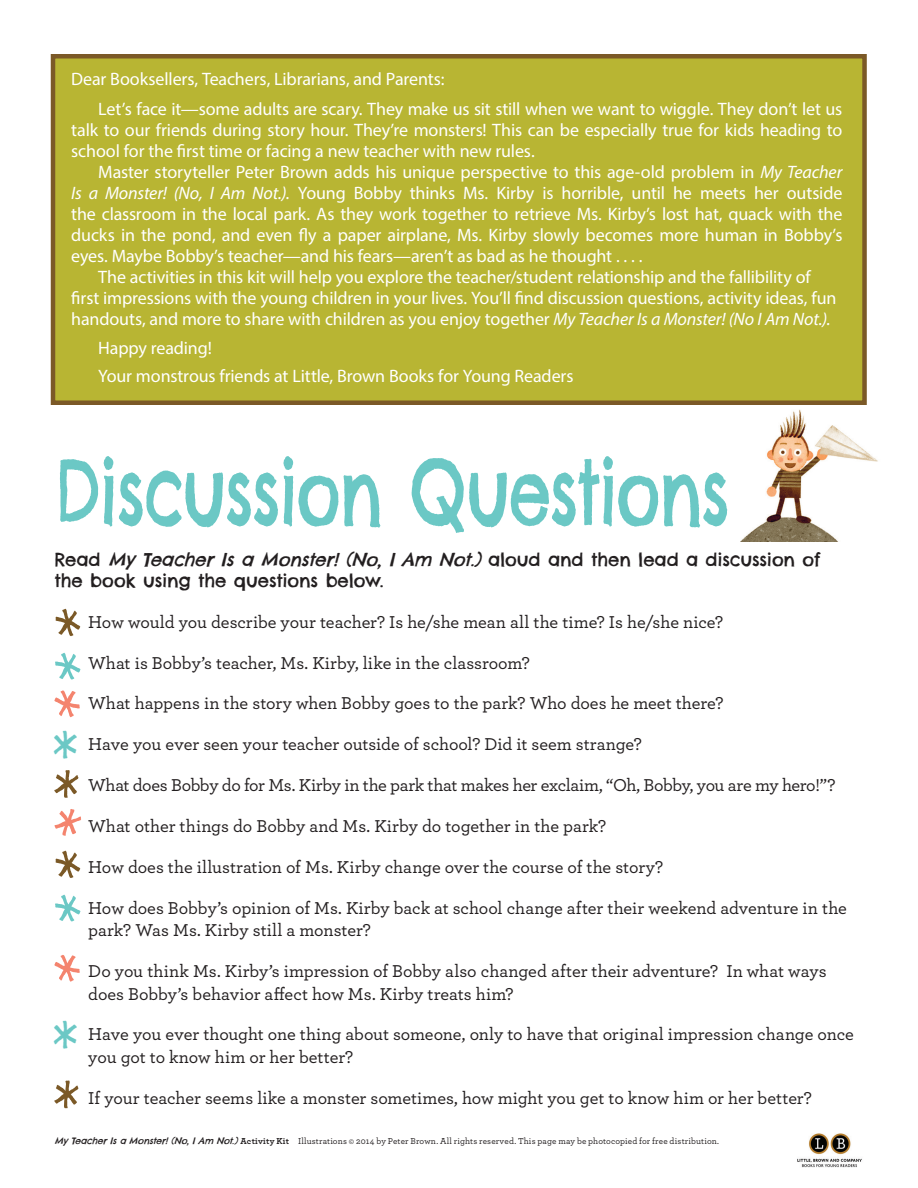
<style>
.page{position:relative;width:918px;height:1188px;background:#fff}
.page>*{position:absolute;margin:0;border:0;box-sizing:border-box;transform-origin:0 0}
.Main_Heads{font:90px "Chelsea Market";letter-spacing:-.02em;color:#6bc8c5;scale:.75 1}
.t1{font:49.5px "Chelsea Market";color:#6bc8c5}
.t2{font:18px/21px "Myriad Pro";letter-spacing:-.01em;color:#fff;text-align:justify}
.bulleted_list_copy{font:500 18px/22.5px "Archer";letter-spacing:-.005em;color:#231f20}
.instructions{font:18px/21px "Chelsea Market";letter-spacing:-.005em;color:#231f20}
.t3{font:500 9px "Archer";letter-spacing:.015em;color:#231f20}
.s1{font-style:italic}
.s2{font-family:"Chelsea Market";font-weight:400;font-style:italic}
.s3{font-weight:700}
</style>
<div class="page">
<img style="left:797px;top:1133px;width:65px;height:35px">
<img style="left:741px;top:409px;width:137px;height:133px">
<div style="left:51px;top:54px;width:816px;height:351px;background:#b8b533;border:4px solid #7b5927"></div>
<p class="t2" style="left:71px;top:68px;width:375px">Dear Booksellers, Teachers, Librarians, and Parents:</p>
<p class="t2" style="left:71px;top:98px;width:773px;text-indent:27px">Let’s face it—some adults are scary. They make us sit still when we want to wiggle. They don’t let us talk to our friends during story hour. They’re monsters! This can be especially true for kids heading to school for the first time or facing a new teacher with new rules.</p>
<p class="t2" style="left:71px;top:161px;width:773px;text-indent:27px">Master storyteller Peter Brown adds his unique perspective to this age-old problem in <span class="s1">My Teacher Is a Monster! (No, I Am Not.).</span> Young Bobby thinks Ms. Kirby is horrible, until he meets her outside the classroom in the local park. As they work together to retrieve Ms. Kirby’s lost hat, quack with the ducks in the pond, and even fly a paper airplane, Ms. Kirby slowly becomes more human in Bobby’s eyes. Maybe Bobby’s teacher—and his fears—aren’t as bad as he thought . . . .</p>
<p class="t2" style="left:71px;top:266px;width:767px;text-align:center">The activities in this kit will help you explore the teacher/student relationship and the fallibility of<br>first impressions with the young children in your lives. You’ll find discussion questions, activity ideas, fun handouts, and more to share with children as you enjoy together <span class="s1">My Teacher Is a Monster! (No I Am Not.).</span></p>
<p class="t2" style="left:98px;top:337px;width:115px">Happy reading!</p>
<p class="t2" style="left:98px;top:365px;width:477px">Your monstrous friends at Little, Brown Books for Young Readers</p>
<p class="Main_Heads" style="left:55px;top:434px;width:902px">Discussion Questions</p>
<p class="instructions" style="left:55px;top:549px;width:768px">Read <span class="s1">My Teacher Is a Monster! (No, I Am Not.)</span> aloud and then lead a discussion of the book using the questions below.</p>
<p class="bulleted_list_copy" style="left:88px;top:609px;width:636px">How would you describe your teacher? Is he/she mean all the time? Is he/she nice?</p>
<p class="bulleted_list_copy" style="left:88px;top:650px;width:443px">What is Bobby’s teacher, Ms. Kirby, like in the classroom?</p>
<p class="bulleted_list_copy" style="left:88px;top:691px;width:637px">What happens in the story when Bobby goes to the park? Who does he meet there?</p>
<p class="bulleted_list_copy" style="left:88px;top:732px;width:555px">Have you ever seen your teacher outside of school? Did it seem strange?</p>
<p class="bulleted_list_copy" style="left:88px;top:773px;width:749px">What does Bobby do for Ms. Kirby in the park that makes her exclaim, “Oh, Bobby, you are my hero!”?</p>
<p class="bulleted_list_copy" style="left:88px;top:814px;width:519px">What other things do Bobby and Ms. Kirby do together in the park?</p>
<p class="bulleted_list_copy" style="left:88px;top:855px;width:576px">How does the illustration of Ms. Kirby change over the course of the story?</p>
<p class="bulleted_list_copy" style="left:88px;top:896px;width:760px">How does Bobby’s opinion of Ms. Kirby back at school change after their weekend adventure in the park? Was Ms. Kirby still a monster?</p>
<p class="bulleted_list_copy" style="left:88px;top:959px;width:740px">Do you think Ms. Kirby’s impression of Bobby also changed after their adventure? In what ways does Bobby’s behavior affect how Ms. Kirby treats him?</p>
<p class="bulleted_list_copy" style="left:88px;top:1022px;width:767px">Have you ever thought one thing about someone, only to have that original impression change once you got to know him or her better?</p>
<p class="bulleted_list_copy" style="left:88px;top:1086px;width:725px">If your teacher seems like a monster sometimes, how might you get to know him or her better?</p>
<p class="t1" style="left:53px;top:719px;width:27px">*</p>
<p class="t1" style="left:53px;top:1008px;width:27px">*</p>
<p class="t3" style="left:55px;top:1135px;width:666px"><span class="s2">MyTeacherIsaMonster!(No,IAm Not.)</span><span class="s3">Activity Kit</span> Illustrations © 2014 by Peter Brown. All rights reserved. This page may be photocopied for free distribution.</p>
</div>
